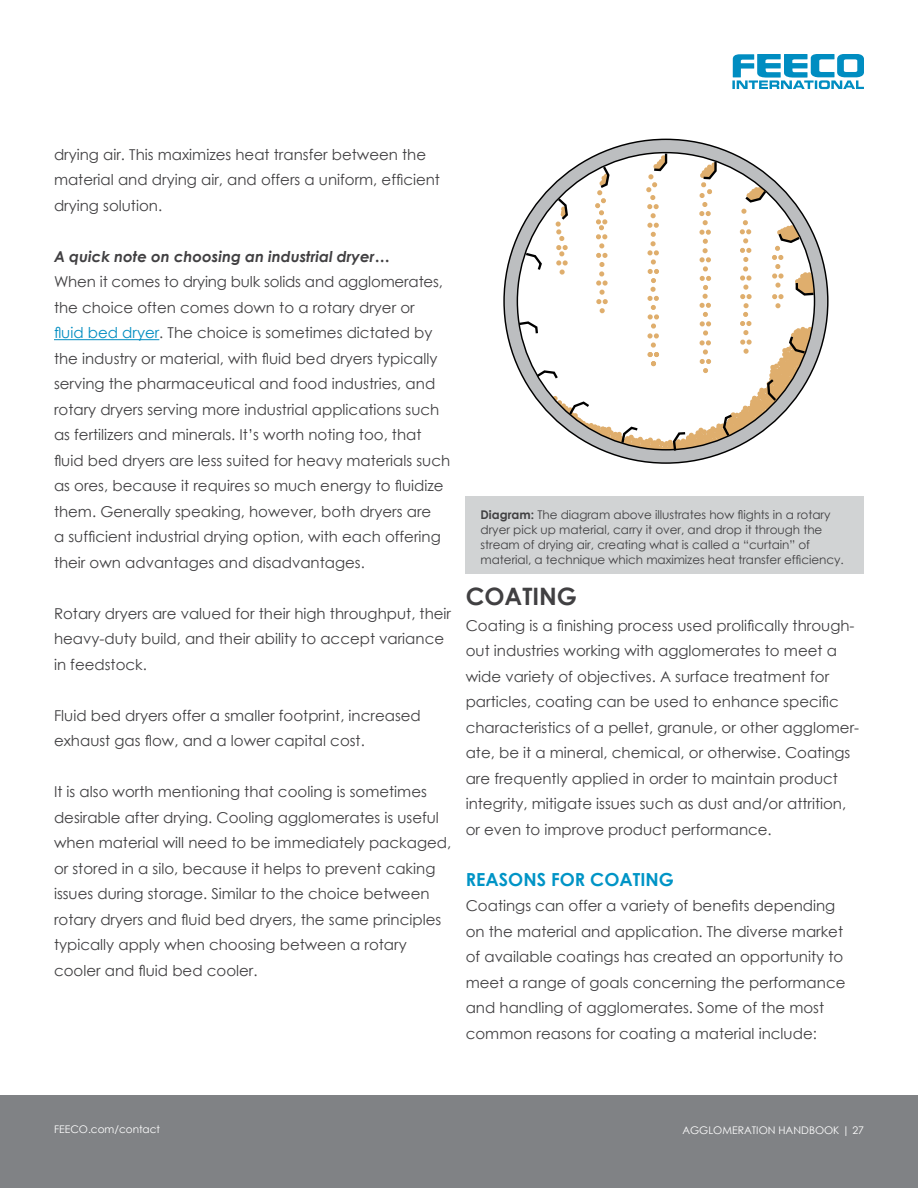
<style>
.page{position:relative;width:918px;height:1188px;background:#fff}
.page>*{position:absolute;margin:0;border:0;box-sizing:border-box;transform-origin:0 0}
.t1{font:700 24px "Century Gothic";color:#414042}
.t2{font:700 18px "Century Gothic";color:#0094c6}
.t3{font:15px/25.5px "Century Gothic";color:#414042}
.t4{font:italic 700 15px "Century Gothic";color:#414042}
.t5{font:12px/15px "Century Gothic";letter-spacing:-.005em;color:#414042}
.t6{font:10.5px "Century Gothic";color:#fff}
.s1{color:#008dc1}
.s2{font-weight:700}
</style>
<div class="page">
<div style="left:0;top:1095px;width:918px;height:93px;background:#808285"></div>
<svg style="left:732px;top:54px;width:132px;height:35px"></svg>
<hr style="left:54px;top:339px;width:105px;height:1px;background:#008dc1">
<svg style="left:503px;top:138px;width:326px;height:326px"></svg>
<svg style="left:516px;top:151px;width:303px;height:302px"></svg>
<div style="left:466px;top:496px;width:398px;height:78px;background:#d1d3d4"></div>
<p class="t3" style="left:54px;top:141px;width:388px">drying air. This maximizes heat transfer between the material and drying air, and offers a uniform, efficient drying solution.</p>
<p class="t4" style="left:54px;top:245px;width:337px">A quick note on choosing an industrial dryer…</p>
<p class="t3" style="left:54px;top:269px;width:398px">When it comes to drying bulk solids and agglomerates, the choice often comes down to a rotary dryer or<br><span class="s1">fluid bed dryer</span>. The choice is sometimes dictated by the industry or material, with fluid bed dryers typically serving the pharmaceutical and food industries, and rotary dryers serving more industrial applications such as fertilizers and minerals. It’s worth noting too, that fluid bed dryers are less suited for heavy materials such as ores, because it requires so much energy to fluidize them. Generally speaking, however, both dryers are<br>a sufficient industrial drying option, with each offering their own advantages and disadvantages.</p>
<p class="t3" style="left:54px;top:600px;width:399px">Rotary dryers are valued for their high throughput, their heavy-duty build, and their ability to accept variance in feedstock.</p>
<p class="t3" style="left:54px;top:702px;width:368px">Fluid bed dryers offer a smaller footprint, increased exhaust gas flow, and a lower capital cost.</p>
<p class="t3" style="left:54px;top:779px;width:399px">It is also worth mentioning that cooling is sometimes desirable after drying. Cooling agglomerates is useful when material will need to be immediately packaged, or stored in a silo, because it helps to prevent caking issues during storage. Similar to the choice between rotary dryers and fluid bed dryers, the same principles typically apply when choosing between a rotary</p>
<p class="t3" style="left:54px;top:957px;width:205px">cooler and fluid bed cooler.</p>
<p class="t5" style="left:481px;top:507px;width:351px"><span class="s2">Diagram:</span> The diagram above illustrates how flights in a rotary dryer pick up material, carry it over, and drop it through the stream of drying air, creating what is called a “curtain” of</p>
<p class="t5" style="left:481px;top:552px;width:365px">material, a technique which maximizes heat transfer efficiency.</p>
<p class="t1" style="left:466px;top:579px;width:113px">COATING</p>
<p class="t3" style="left:466px;top:613px;width:395px">Coating is a finishing process used prolifically through&shy;out industries working with agglomerates to meet a wide variety of objectives. A surface treatment for particles, coating can be used to enhance specific characteristics of a pellet, granule, or other agglomer&shy;ate, be it a mineral, chemical, or otherwise. Coatings are frequently applied in order to maintain product integrity, mitigate issues such as dust and/or attrition, or even to improve product performance.</p>
<p class="t2" style="left:466px;top:866px;width:210px">REASONS FOR COATING</p>
<p class="t3" style="left:466px;top:893px;width:381px">Coatings can offer a variety of benefits depending on the material and application. The diverse market of available coatings has created an opportunity to meet a range of goals concerning the performance and handling of agglomerates. Some of the most common reasons for coating a material include:</p>
<p class="t6" style="left:54px;top:1122px;width:108px">FEECO.com/contact</p>
<p class="t6" style="left:682px;top:1123px;width:183px">AGGLOMERATION HANDBOOK | 27</p>
</div>
